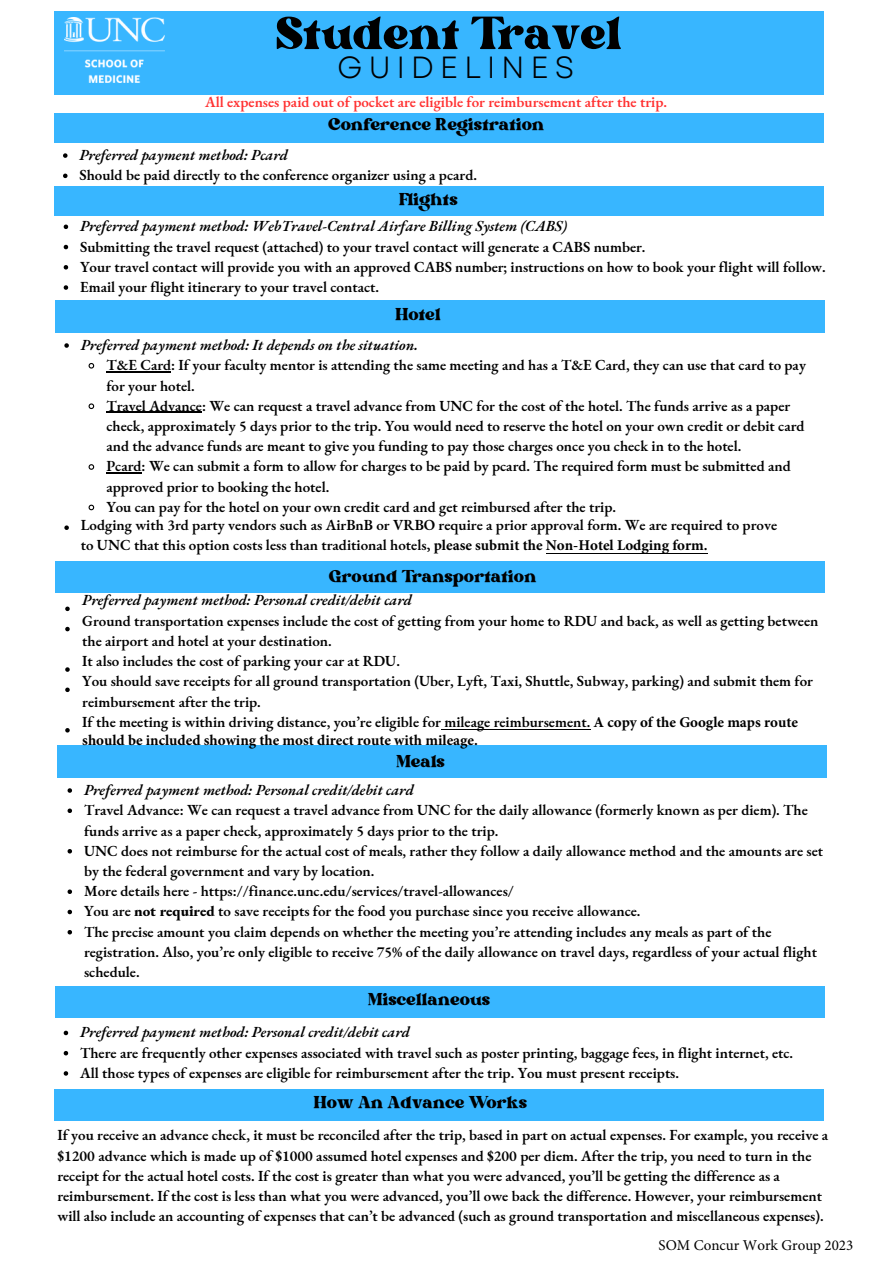
<style>
.page{position:relative;width:893px;height:1264px;background:#fff}
.page>*{position:absolute;margin:0;border:0;box-sizing:border-box;transform-origin:0 0}
.t1{font:63.75px "Bright";color:#000}
.t2{font:30.6px "Garet";letter-spacing:.185em;color:#000}
.t3{font:24px "Bright";color:#000}
.t4{font:600 15px/20.2px "EB Garamond";color:#000}
.t5{font:italic 600 15px "EB Garamond";color:#000}
.t6{font:600 15px "EB Garamond";color:#ff3131}
.t7{font:700 15px "Minion Pro";color:#000}
.t8{font:15px "Minion Pro";color:#000}
.s1{font-family:"Minion Pro";font-weight:700}
.s2{font-weight:800}
</style>
<div class="page">
<div style="left:54px;top:11px;width:769px;height:83px;background:#38b6ff"></div>
<img style="left:64px;top:18px;width:100px;height:65px">
<svg style="left:63px;top:153px;width:4px;height:5px"></svg>
<svg style="left:63px;top:174px;width:4px;height:4px"></svg>
<div style="left:54px;top:113px;width:769px;height:29px;background:#38b6ff"></div>
<div style="left:54px;top:187px;width:769px;height:29px;background:#38b6ff"></div>
<svg style="left:64px;top:224px;width:4px;height:5px"></svg>
<svg style="left:64px;top:245px;width:4px;height:4px"></svg>
<svg style="left:64px;top:265px;width:4px;height:4px"></svg>
<svg style="left:64px;top:285px;width:4px;height:5px"></svg>
<div style="left:55px;top:301px;width:769px;height:31px;background:#38b6ff"></div>
<div style="left:57px;top:745px;width:769px;height:32px;background:#38b6ff"></div>
<svg style="left:68px;top:788px;width:4px;height:4px"></svg>
<svg style="left:68px;top:808px;width:4px;height:5px"></svg>
<svg style="left:68px;top:849px;width:4px;height:4px"></svg>
<svg style="left:68px;top:889px;width:4px;height:5px"></svg>
<svg style="left:68px;top:909px;width:4px;height:5px"></svg>
<svg style="left:68px;top:930px;width:4px;height:4px"></svg>
<svg style="left:64px;top:343px;width:5px;height:5px"></svg>
<svg style="left:88px;top:363px;width:7px;height:6px"></svg>
<hr style="left:106px;top:371px;width:65px;height:1px;background:#000">
<svg style="left:88px;top:403px;width:7px;height:7px"></svg>
<hr style="left:106px;top:412px;width:96px;height:1px;background:#000">
<svg style="left:88px;top:464px;width:7px;height:6px"></svg>
<hr style="left:106px;top:472px;width:35px;height:2px;background:#000">
<svg style="left:88px;top:504px;width:7px;height:7px"></svg>
<svg style="left:64px;top:525px;width:5px;height:5px"></svg>
<div style="left:55px;top:561px;width:769px;height:32px;background:#38b6ff"></div>
<svg style="left:65px;top:606px;width:5px;height:5px"></svg>
<svg style="left:65px;top:627px;width:5px;height:4px"></svg>
<svg style="left:65px;top:667px;width:5px;height:4px"></svg>
<svg style="left:65px;top:687px;width:5px;height:5px"></svg>
<svg style="left:65px;top:728px;width:5px;height:4px"></svg>
<div style="left:54px;top:1088px;width:769px;height:32px;background:#38b6ff"></div>
<svg style="left:64px;top:1030px;width:4px;height:5px"></svg>
<svg style="left:64px;top:1051px;width:4px;height:4px"></svg>
<svg style="left:64px;top:1071px;width:4px;height:4px"></svg>
<div style="left:55px;top:985px;width:769px;height:32px;background:#38b6ff"></div>
<hr style="left:545px;top:553px;width:162px;height:1px;background:#000">
<hr style="left:441px;top:729px;width:149px;height:1px;background:#000">
<h1 class="t1" style="left:277px;top:6px;width:347px">Student Travel</h1>
<h2 class="t2" style="left:337px;top:45px;width:239px">GUIDELINES</h2>
<p class="t6" style="left:205px;top:92px;width:463px">All expenses paid out of pocket are eligible for reimbursement after the trip.</p>
<h3 class="t3" style="left:328px;top:114px;width:217px">Conference Registration</h3>
<p class="t5" style="left:79px;top:145px;width:210px">Preferred payment method: Pcard</p>
<p class="t4" style="left:79px;top:165px;width:399px">Should be paid directly to the conference organizer using a pcard.</p>
<h3 class="t3" style="left:399px;top:188px;width:60px">Flights</h3>
<p class="t5" style="left:80px;top:216px;width:488px">Preferred payment method: WebTravel-Central Airfare Billing System (CABS)</p>
<p class="t4" style="left:80px;top:236px;width:747px">Submitting the travel request (attached) to your travel contact will generate a CABS number.<br>Your travel contact will provide you with an approved CABS number; instructions on how to book your flight will follow.<br>Email your flight itinerary to your travel contact.</p>
<h3 class="t3" style="left:395px;top:303px;width:47px">Hotel</h3>
<p class="t5" style="left:81px;top:335px;width:339px">Preferred payment method: It depends on the situation.</p>
<p class="t4" style="left:106px;top:355px;width:701px">T&amp;E Card: If your faculty mentor is attending the same meeting and has a T&amp;E Card, they can use that card to pay for your hotel.<br>Travel Advance: We can request a travel advance from UNC for the cost of the hotel. The funds arrive as a paper check, approximately 5 days prior to the trip. You would need to reserve the hotel on your own credit or debit card and the advance funds are meant to give you funding to pay those charges once you check in to the hotel.<br>Pcard: We can submit a form to allow for charges to be paid by pcard. The required form must be submitted and approved prior to booking the hotel.<br>You can pay for the hotel on your own credit card and get reimbursed after the trip.</p>
<p class="t4" style="left:81px;top:514px;width:697px">Lodging with 3rd party vendors such as AirBnB or VRBO require a prior approval form. We are required to prove to UNC that this option costs less than traditional hotels<span class="s1">, please submit the Non-Hotel Lodging form.</span></p>
<h3 class="t3" style="left:329px;top:566px;width:209px">Ground Transportation</h3>
<p class="t5" style="left:82px;top:590px;width:331px">Preferred payment method: Personal credit/debit card</p>
<p class="t4" style="left:82px;top:610px;width:737px">Ground transportation expenses include the cost of getting from your home to RDU and back, as well as getting between the airport and hotel at your destination.<br>It also includes the cost of parking your car at RDU.<br>You should save receipts for all ground transportation (Uber, Lyft, Taxi, Shuttle, Subway, parking) and submit them for reimbursement after the trip.<br>If the meeting is within driving distance, you’re eligible for mileage reimbursement. <span class="s1">A copy of the Google maps route</span></p>
<p class="t7" style="left:82px;top:731px;width:397px">should be included showing the most direct route with mileage.</p>
<h3 class="t3" style="left:396px;top:750px;width:50px">Meals</h3>
<p class="t5" style="left:84px;top:780px;width:331px">Preferred payment method: Personal credit/debit card</p>
<p class="t4" style="left:84px;top:799px;width:740px">Travel Advance: We can request a travel advance from UNC for the daily allowance (formerly known as per diem). The funds arrive as a paper check, approximately 5 days prior to the trip.<br>UNC does not reimburse for the actual cost of meals, rather they follow a daily allowance method and the amounts are set by the federal government and vary by location.<br>More details here - https://finance.unc.edu/services/travel-allowances/<br>You are <span class="s2">not required</span> to save receipts for the food you purchase since you receive allowance.<br>The precise amount you claim depends on whether the meeting you’re attending includes any meals as part of the registration. Also, you’re only eligible to receive 75% of the daily allowance on travel days, regardless of your actual flight schedule.</p>
<h3 class="t3" style="left:368px;top:988px;width:124px">Miscellaneous</h3>
<p class="t5" style="left:80px;top:1022px;width:331px">Preferred payment method: Personal credit/debit card</p>
<p class="t4" style="left:80px;top:1042px;width:714px">There are frequently other expenses associated with travel such as poster printing, baggage fees, in flight internet, etc.<br>All those types of expenses are eligible for reimbursement after the trip. You must present receipts.</p>
<h3 class="t3" style="left:314px;top:1092px;width:215px">How An Advance Works</h3>
<p class="t4" style="left:57px;top:1124px;width:772px">If you receive an advance check, it must be reconciled after the trip, based in part on actual expenses. For example, you receive a $1200 advance which is made up of $1000 assumed hotel expenses and $200 per diem. After the trip, you need to turn in the receipt for the actual hotel costs. If the cost is greater than what you were advanced, you’ll be getting the difference as a reimbursement. If the cost is less than what you were advanced, you’ll owe back the difference. However, your reimbursement will also include an accounting of expenses that can’t be advanced (such as ground transportation and miscellaneous expenses).</p>
<p class="t8" style="left:658px;top:1236px;width:196px">SOM Concur Work Group 2023</p>
</div>
